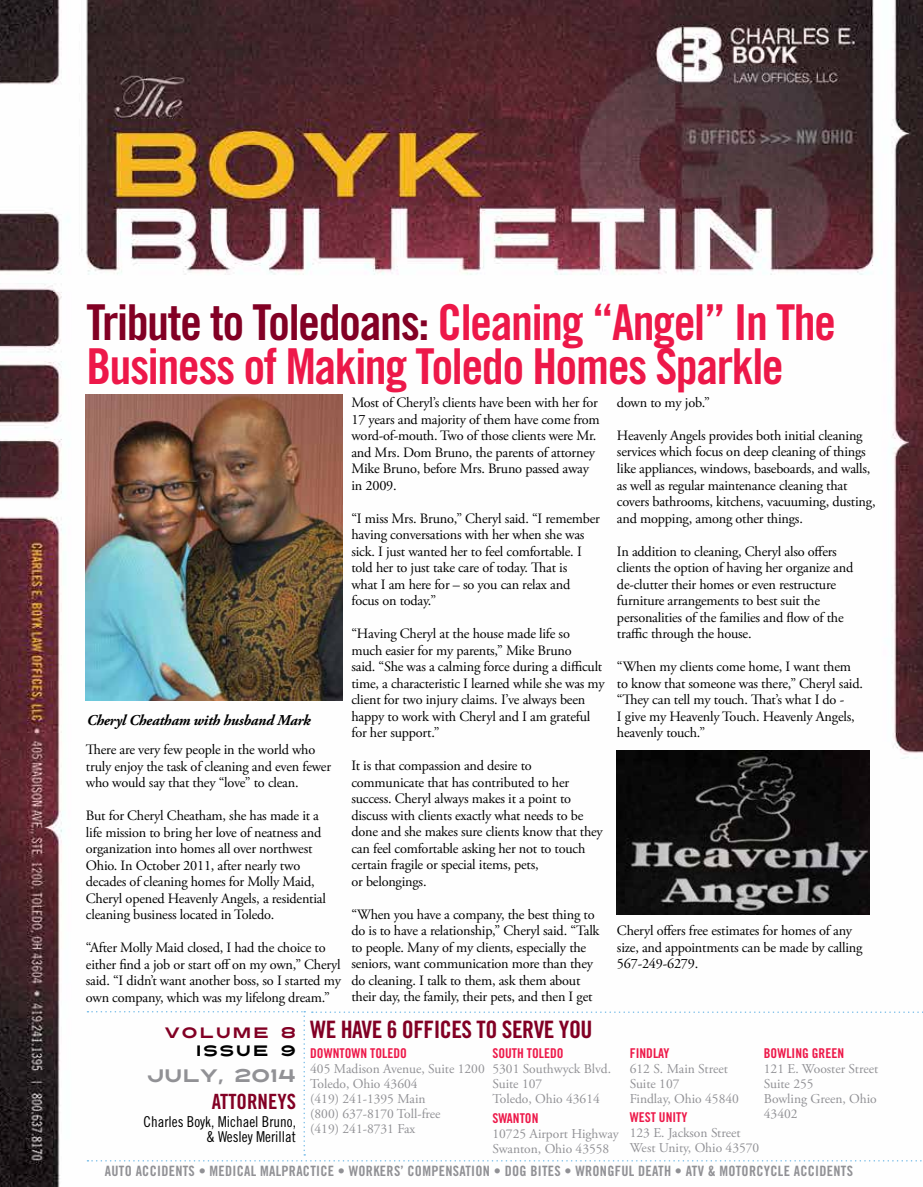
<style>
.page{position:relative;width:923px;height:1187px;background:#fff}
.page>*{position:absolute;margin:0;border:0;box-sizing:border-box;transform-origin:0 0}
.t1{font:49.5px/43.5px "Trade Gothic Bold Cond Twenty";letter-spacing:-.03em;color:#ed1849}
.t2{font:24px "Trade Gothic Bold Cond Twenty";letter-spacing:-.02em;color:#820024}
.t3{font:21px "Trade Gothic Bold Cond Twenty";color:#820024}
.t4{font:18px "Turnpike";letter-spacing:-.02em;color:#919195}
.t5{font:15px/15px "Trade Gothic Cond Eighteen";color:#000;text-align:right}
.t6{font:italic 700 15px "Adobe Garamond Pro";letter-spacing:-.015em;color:#000}
.t7{font:15px "Turnpike";letter-spacing:.1em;color:#820024}
.t8{font:15px "Turnpike";letter-spacing:.1em;color:#000}
.t9{font:14.25px/16.5px "Adobe Garamond Pro";letter-spacing:-.015em;color:#000}
.t10{font:14.25px "Trade Gothic Bold Cond Twenty";letter-spacing:.02em;color:#919195}
.t11{font:13.5px/15px "Adobe Garamond Pro";color:#919195}
.t12{font:13.5px "Trade Gothic Bold Cond Twenty";color:#ed1849}
.s1{color:#820024}
</style>
<div class="page">
<img style="left:0;top:0;width:923px;height:1187px">
<svg style="left:87px;top:1011px;width:836px;height:150px"></svg>
<img style="left:86px;top:394px;width:256px;height:306px">
<img style="left:617px;top:751px;width:252px;height:164px">
<h1 class="t1" style="left:86px;top:300px;width:751px"><span class="s1">Tribute to Toledoans:</span> Cleaning “Angel” In The<br>Business of Making Toledo Homes Sparkle</h1>
<p class="t9" style="left:617px;top:395px;width:95px">down to my job.”</p>
<p class="t9" style="left:617px;top:428px;width:260px">Heavenly Angels provides both initial cleaning services which focus on deep cleaning of things like appliances, windows, baseboards, and walls, as well as regular maintenance cleaning that covers bathrooms, kitchens, vacuuming, dusting, and mopping, among other things.</p>
<p class="t9" style="left:617px;top:543px;width:238px">In addition to cleaning, Cheryl also offers clients the option of having her organize and de-clutter their homes or even restructure furniture arrangements to best suit the personalities of the families and flow of the traffic through the house.</p>
<p class="t9" style="left:617px;top:659px;width:247px">“When my clients come home, I want them to know that someone was there,” Cheryl said. “They can tell my touch. That’s what I do -<br>I give my Heavenly Touch. Heavenly Angels, heavenly touch.”</p>
<p class="t9" style="left:351px;top:395px;width:250px">Most of Cheryl’s clients have been with her for 17 years and majority of them have come from word-of-mouth. Two of those clients were Mr. and Mrs. Dom Bruno, the parents of attorney Mike Bruno, before Mrs. Bruno passed away in 2009.</p>
<p class="t9" style="left:351px;top:510px;width:250px">“I miss Mrs. Bruno,” Cheryl said. “I remember having conversations with her when she was sick. I just wanted her to feel comfortable. I told her to just take care of today. That is<br>what I am here for – so you can relax and focus on today.”</p>
<p class="t9" style="left:351px;top:626px;width:255px">“Having Cheryl at the house made life so<br>much easier for my parents,” Mike Bruno<br>said. “She was a calming force during a difficult time, a characteristic I learned while she was my client for two injury claims. I’ve always been happy to work with Cheryl and I am grateful for her support.”</p>
<p class="t9" style="left:351px;top:758px;width:253px">It is that compassion and desire to communicate that has contributed to her success. Cheryl always makes it a point to discuss with clients exactly what needs to be done and she makes sure clients know that they can feel comfortable asking her not to touch certain fragile or special items, pets,<br>or belongings.</p>
<p class="t9" style="left:351px;top:906px;width:250px">“When you have a company, the best thing to do is to have a relationship,” Cheryl said. “Talk to people. Many of my clients, especially the seniors, want communication more than they do cleaning. I talk to them, ask them about their day, the family, their pets, and then I get</p>
<h2 class="t2" style="left:310px;top:1014px;width:284px">WE HAVE 6 OFFICES TO SERVE YOU</h2>
<p class="t12" style="left:492px;top:1045px;width:73px">SOUTH TOLEDO</p>
<p class="t11" style="left:492px;top:1062px;width:120px">5301 Southwyck Blvd.<br>Suite 107<br>Toledo, Ohio 43614</p>
<p class="t12" style="left:492px;top:1109px;width:47px">SWANTON</p>
<p class="t11" style="left:492px;top:1126px;width:128px">10725 Airport Highway<br>Swanton, Ohio 43558</p>
<p class="t6" style="left:87px;top:712px;width:225px">Cheryl Cheatham with husband Mark</p>
<p class="t9" style="left:86px;top:742px;width:247px">There are very few people in the world who truly enjoy the task of cleaning and even fewer who would say that they “love” to clean.</p>
<p class="t9" style="left:86px;top:808px;width:242px">But for Cheryl Cheatham, she has made it a life mission to bring her love of neatness and organization into homes all over northwest Ohio. In October 2011, after nearly two decades of cleaning homes for Molly Maid, Cheryl opened Heavenly Angels, a residential cleaning business located in Toledo.</p>
<p class="t9" style="left:86px;top:940px;width:256px">“After Molly Maid closed, I had the choice to either find a job or start off on my own,” Cheryl said. “I didn’t want another boss, so I started my own company, which was my lifelong dream.”</p>
<p class="t9" style="left:617px;top:923px;width:247px">Cheryl offers free estimates for homes of any size, and appointments can be made by calling<br>567-249-6279.</p>
<p class="t7" style="left:164px;top:1022px;width:133px">VOLUME 8</p>
<p class="t8" style="left:196px;top:1040px;width:102px">ISSUE 9</p>
<p class="t4" style="left:147px;top:1062px;width:151px">JULY, 2014</p>
<h3 class="t3" style="left:212px;top:1088px;width:86px">ATTORNEYS</h3>
<p class="t5" style="left:144px;top:1113px;width:154px">Charles Boyk, Michael Bruno, &amp; Wesley Merillat</p>
<p class="t12" style="left:764px;top:1044px;width:82px">BOWLING GREEN</p>
<p class="t11" style="left:764px;top:1061px;width:116px">121 E. Wooster Street<br>Suite 255<br>Bowling Green, Ohio<br>43402</p>
<p class="t12" style="left:630px;top:1044px;width:41px">FINDLAY</p>
<p class="t11" style="left:630px;top:1061px;width:111px">612 S. Main Street<br>Suite 107<br>Findlay, Ohio 45840</p>
<p class="t12" style="left:630px;top:1109px;width:59px">WEST UNITY</p>
<p class="t11" style="left:630px;top:1125px;width:131px">123 E. Jackson Street<br>West Unity, Ohio 43570</p>
<p class="t12" style="left:310px;top:1045px;width:98px">DOWNTOWN TOLEDO</p>
<p class="t11" style="left:310px;top:1061px;width:176px">405 Madison Avenue, Suite 1200<br>Toledo, Ohio 43604<br>(419) 241-1395 Main<br>(800) 637-8170 Toll-free<br>(419) 241-8731 Fax</p>
<p class="t10" style="left:105px;top:1162px;width:750px">AUTO ACCIDENTS • MEDICAL MALPRACTICE • WORKERS’ COMPENSATION • DOG BITES • WRONGFUL DEATH • ATV &amp; MOTORCYCLE ACCIDENTS</p>
</div>
